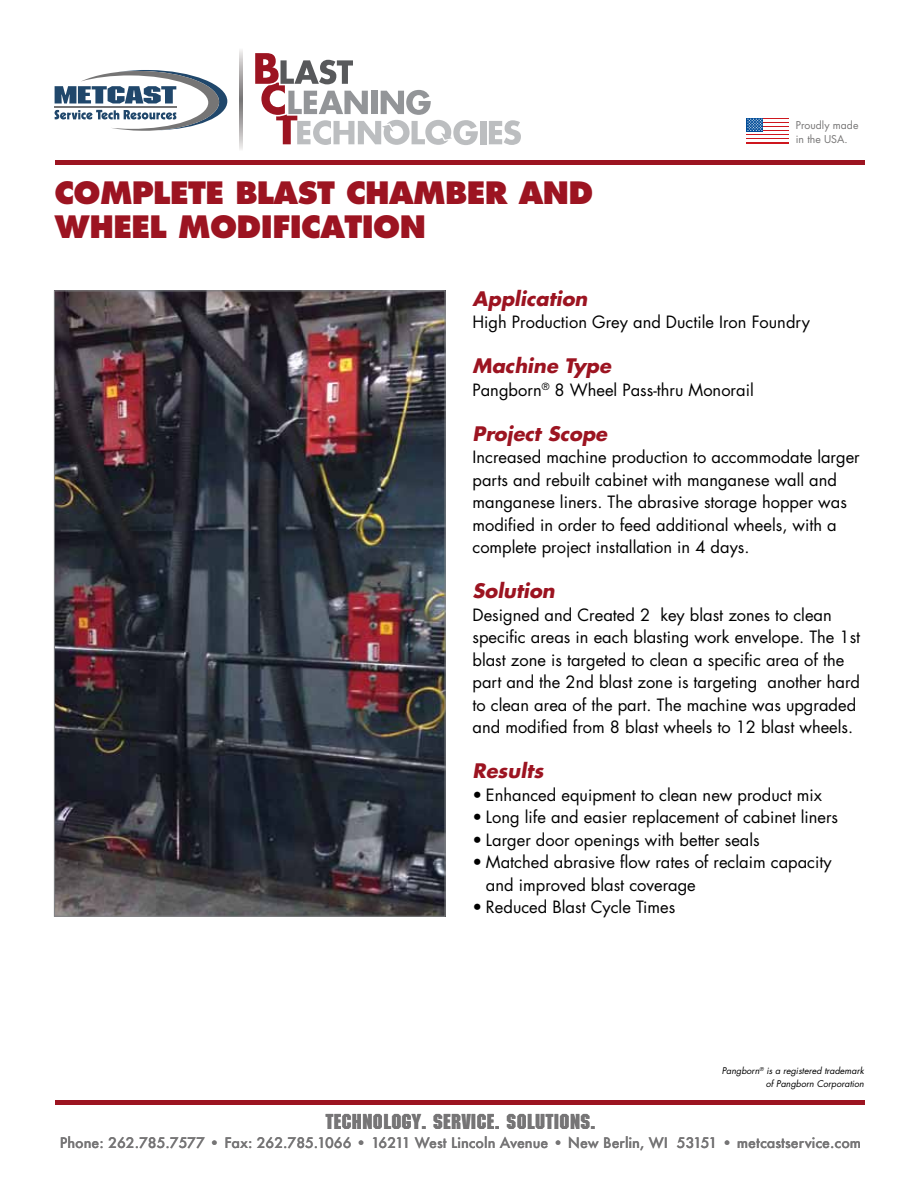
<style>
.page{position:relative;width:918px;height:1188px;background:#fff}
.page>*{position:absolute;margin:0;border:0;box-sizing:border-box;transform-origin:0 0}
.t1{font:800 30px/34px "Futura Std";letter-spacing:-.02em;color:#9c1421}
.t2{font:21px "Machine";letter-spacing:.02em;color:#767576}
.t3{font:italic 700 19.5px "Futura";color:#9c1421}
.t4{font:16.5px/22.5px "Futura";color:#000}
.t5{font:500 14.25px "Futura";color:#767576}
.t6{font:10.5px/13.5px "Futura Std";color:#767575}
.t7{font:italic 9px/13.5px "Futura";color:#000;text-align:right}
</style>
<div class="page">
<hr style="left:55px;top:160px;width:810px;height:4px;background:#9c1421">
<svg style="left:55px;top:70px;width:172px;height:61px"></svg>
<hr style="left:55px;top:107px;width:122px;height:1px;background:#767575">
<div style="left:480px;top:121px;width:6px;height:23px;background:#bcbec0"></div>
<svg style="left:489px;top:120px;width:32px;height:25px"></svg>
<svg style="left:255px;top:53px;width:223px;height:92px"></svg>
<div style="left:747px;top:118px;width:42px;height:26px;background:linear-gradient(to right,#ce171e,#ce171e)"></div>
<hr style="left:747px;top:140px;width:42px;height:2px;background:#fff">
<hr style="left:747px;top:136px;width:42px;height:2px;background:#fff">
<hr style="left:747px;top:132px;width:42px;height:2px;background:#fff">
<hr style="left:747px;top:128px;width:42px;height:2px;background:#fff">
<hr style="left:747px;top:124px;width:42px;height:2px;background:#fff">
<hr style="left:747px;top:120px;width:42px;height:2px;background:#fff">
<div style="left:747px;top:118px;width:16px;height:14px;background:#004c98"></div>
<svg style="left:747px;top:118px;width:16px;height:13px"></svg>
<div style="left:55px;top:1100px;width:810px;height:5px;background:#9c1421"></div>
<img style="left:56px;top:293px;width:387px;height:622px">
<h1 class="t1" style="left:55px;top:175px;width:540px">COMPLETE BLAST CHAMBER AND<br>WHEEL MODIFICATION</h1>
<p class="t6" style="left:796px;top:119px;width:64px">Proudly made in the USA.</p>
<p class="t3" style="left:472px;top:285px;width:117px">Application</p>
<p class="t4" style="left:472px;top:311px;width:339px">High Production Grey and Ductile Iron Foundry</p>
<p class="t3" style="left:472px;top:353px;width:140px">Machine Type</p>
<p class="t4" style="left:472px;top:378px;width:283px">Pangborn<sup>®</sup> 8 Wheel Pass-thru Monorail</p>
<p class="t3" style="left:472px;top:420px;width:136px">Project Scope</p>
<p class="t4" style="left:472px;top:446px;width:389px">Increased machine production to accommodate larger parts and rebuilt cabinet with manganese wall and manganese liners. The abrasive storage hopper was modified in order to feed additional wheels, with a complete project installation in 4 days.</p>
<p class="t3" style="left:472px;top:578px;width:84px">Solution</p>
<p class="t4" style="left:472px;top:603px;width:389px">Designed and Created 2 key blast zones to clean specific areas in each blasting work envelope. The 1st blast zone is targeted to clean a specific area of the part and the 2nd blast zone is targeting another hard to clean area of the part. The machine was upgraded and modified from 8 blast wheels to 12 blast wheels.</p>
<p class="t3" style="left:472px;top:758px;width:72px">Results</p>
<p class="t4" style="left:473px;top:783px;width:351px">• Enhanced equipment to clean new product mix</p>
<p class="t4" style="left:473px;top:806px;width:367px">• Long life and easier replacement of cabinet liners</p>
<p class="t4" style="left:473px;top:828px;width:289px">• Larger door openings with better seals</p>
<p class="t4" style="left:486px;top:851px;width:347px;text-indent:-13px">• Matched abrasive flow rates of reclaim capacity and improved blast coverage</p>
<p class="t4" style="left:473px;top:896px;width:204px">• Reduced Blast Cycle Times</p>
<p class="t7" style="left:722px;top:1063px;width:144px">Pangborn<sup>®</sup> is a registered trademark of Pangborn Corporation</p>
<p class="t2" style="left:326px;top:1110px;width:271px">TECHNOLOGY. SERVICE. SOLUTIONS.</p>
<p class="t5" style="left:60px;top:1133px;width:803px">Phone: 262.785.7577 • Fax: 262.785.1066 • 16211 West Lincoln Avenue • New Berlin, WI 53151 • metcastservice.com</p>
</div>
